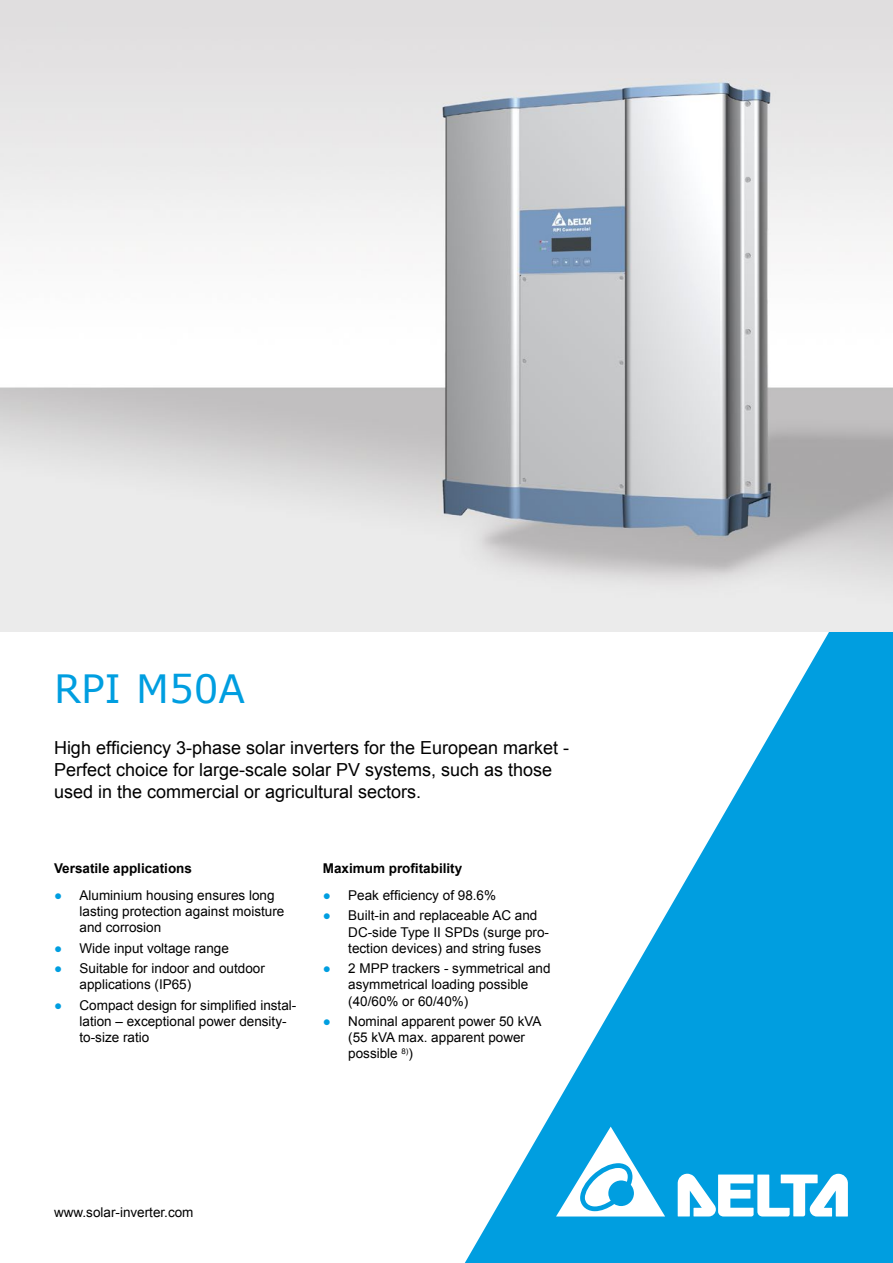
<style>
.page{position:relative;width:893px;height:1263px;background:#fff}
.page>*{position:absolute;margin:0;border:0;box-sizing:border-box;transform-origin:0 0}
.t1{font:39px "Verdana";color:#009ee0}
.t2{font:18px/21.6px "Arial";color:#000}
.t3{font:13.5px/16.2px "Arial";color:#000}
.t4{font:700 13.5px "Arial";color:#000}
.s1{color:#009ee0}
</style>
<div class="page">
<svg style="left:465px;top:631px;width:428px;height:632px;fill:#009ee0"></svg>
<svg style="left:678px;top:1174px;width:170px;height:42px"></svg>
<svg style="left:556px;top:1126px;width:109px;height:90px"></svg>
<img style="left:0;top:0;width:893px;height:631px">
<h1 class="t1" style="left:54px;top:662px;width:193px">RPI M50A</h1>
<h2 class="t2" style="left:54px;top:737px;width:517px">High efficiency 3-phase solar inverters for the European market -<br>Perfect choice for large-scale solar PV systems, such as those used in the commercial or agricultural sectors.</h2>
<p class="t4" style="left:54px;top:859px;width:140px">Versatile applications</p>
<p class="t3" style="left:80px;top:887px;width:206px;text-indent:-26px"><span class="s1">●</span> Aluminium housing ensures long lasting protection against moisture and corrosion</p>
<p class="t3" style="left:54px;top:940px;width:176px"><span class="s1">●</span> Wide input voltage range</p>
<p class="t3" style="left:80px;top:960px;width:187px;text-indent:-26px"><span class="s1">●</span> Suitable for indoor and outdoor applications (IP65)</p>
<p class="t3" style="left:80px;top:997px;width:218px;text-indent:-26px"><span class="s1">●</span> Compact design for simplified instal&shy;lation – exceptional power density&shy;to-size ratio</p>
<p class="t4" style="left:323px;top:859px;width:141px">Maximum profitability</p>
<p class="t3" style="left:323px;top:887px;width:175px"><span class="s1">●</span> Peak efficiency of 98.6%</p>
<p class="t3" style="left:348px;top:907px;width:202px;text-indent:-26px"><span class="s1">●</span> Built-in and replaceable AC and<br>DC-side Type II SPDs (surge pro&shy;tection devices) and string fuses</p>
<p class="t3" style="left:348px;top:960px;width:204px;text-indent:-26px"><span class="s1">●</span> 2 MPP trackers - symmetrical and asymmetrical loading possible (40/60% or 60/40%)</p>
<p class="t3" style="left:348px;top:1013px;width:195px;text-indent:-26px"><span class="s1">●</span> Nominal apparent power 50 kVA (55 kVA max. apparent power possible <sup>8)</sup>)</p>
<p class="t3" style="left:54px;top:1204px;width:141px">www.solar-inverter.com</p>
</div>
